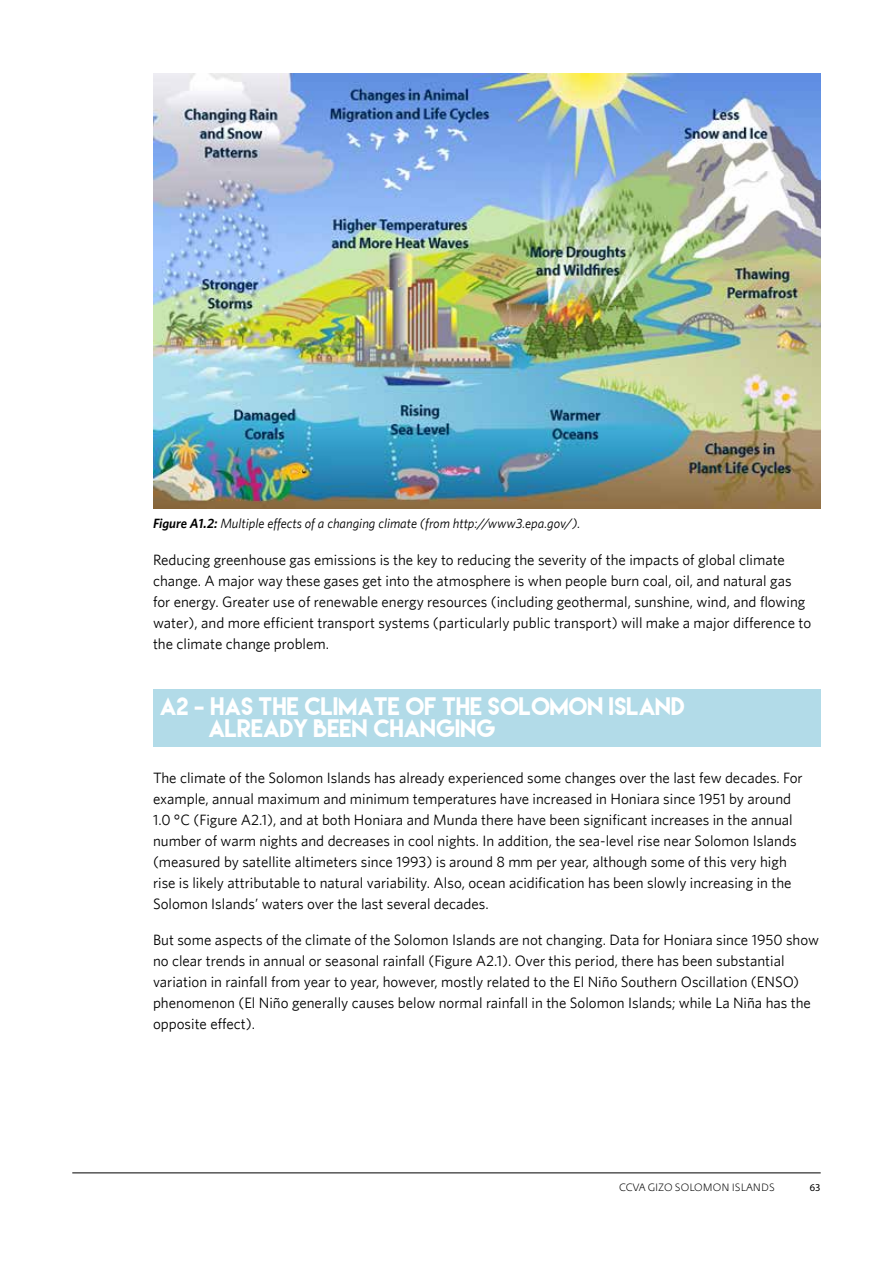
<style>
.page{position:relative;width:893px;height:1263px;background:#fff}
.page>*{position:absolute;margin:0;border:0;box-sizing:border-box;transform-origin:0 0}
.t1{font:22.5px/22.5px "Lemon Milk";color:#fff}
.t2{font:15px/21px "Whitney";color:#000}
.t3{font:italic 13.5px "Whitney";color:#000}
.t4{font:300 10.5px "Fedra Sans Pro";letter-spacing:.01em;color:#000}
.t5{font:10.5px "Myriad Pro";color:#000}
.s1{font-weight:600}
</style>
<div class="page">
<hr style="left:72px;top:1172px;width:749px;height:1px;background:#000">
<img style="left:154px;top:73px;width:667px;height:436px">
<div style="left:153px;top:689px;width:668px;height:57px;background:#b2dbe8"></div>
<p class="t3" style="left:153px;top:515px;width:429px"><span class="s1">Figure A1.2:</span> Multiple effects of a changing climate (from http://www3.epa.gov/).</p>
<p class="t2" style="left:153px;top:549px;width:660px">Reducing greenhouse gas emissions is the key to reducing the severity of the impacts of global climate change. A major way these gases get into the atmosphere is when people burn coal, oil, and natural gas for energy. Greater use of renewable energy resources (including geothermal, sunshine, wind, and flowing water), and more efficient transport systems (particularly public transport) will make a major difference to the climate change problem.</p>
<h1 class="t1" style="left:209px;top:695px;width:478px;text-indent:-49px">A2 - HAS THE CLIMATE OF THE SOLOMON ISLAND<br>ALREADY BEEN CHANGING</h1>
<p class="t2" style="left:153px;top:767px;width:651px">The climate of the Solomon Islands has already experienced some changes over the last few decades. For example, annual maximum and minimum temperatures have increased in Honiara since 1951 by around 1.0 °C (Figure A2.1), and at both Honiara and Munda there have been significant increases in the annual number of warm nights and decreases in cool nights. In addition, the sea-level rise near Solomon Islands (measured by satellite altimeters since 1993) is around 8 mm per year, although some of this very high rise is likely attributable to natural variability. Also, ocean acidification has been slowly increasing in the Solomon Islands’ waters over the last several decades.</p>
<p class="t2" style="left:153px;top:929px;width:667px">But some aspects of the climate of the Solomon Islands are not changing. Data for Honiara since 1950 show no clear trends in annual or seasonal rainfall (Figure A2.1). Over this period, there has been substantial variation in rainfall from year to year, however, mostly related to the El Niño Southern Oscillation (ENSO) phenomenon (El Niño generally causes below normal rainfall in the Solomon Islands; while La Niña has the opposite effect).</p>
<p class="t4" style="left:619px;top:1180px;width:157px">CCVA GIZO SOLOMON ISLANDS</p>
<p class="t5" style="left:810px;top:1181px;width:12px">63</p>
</div>
